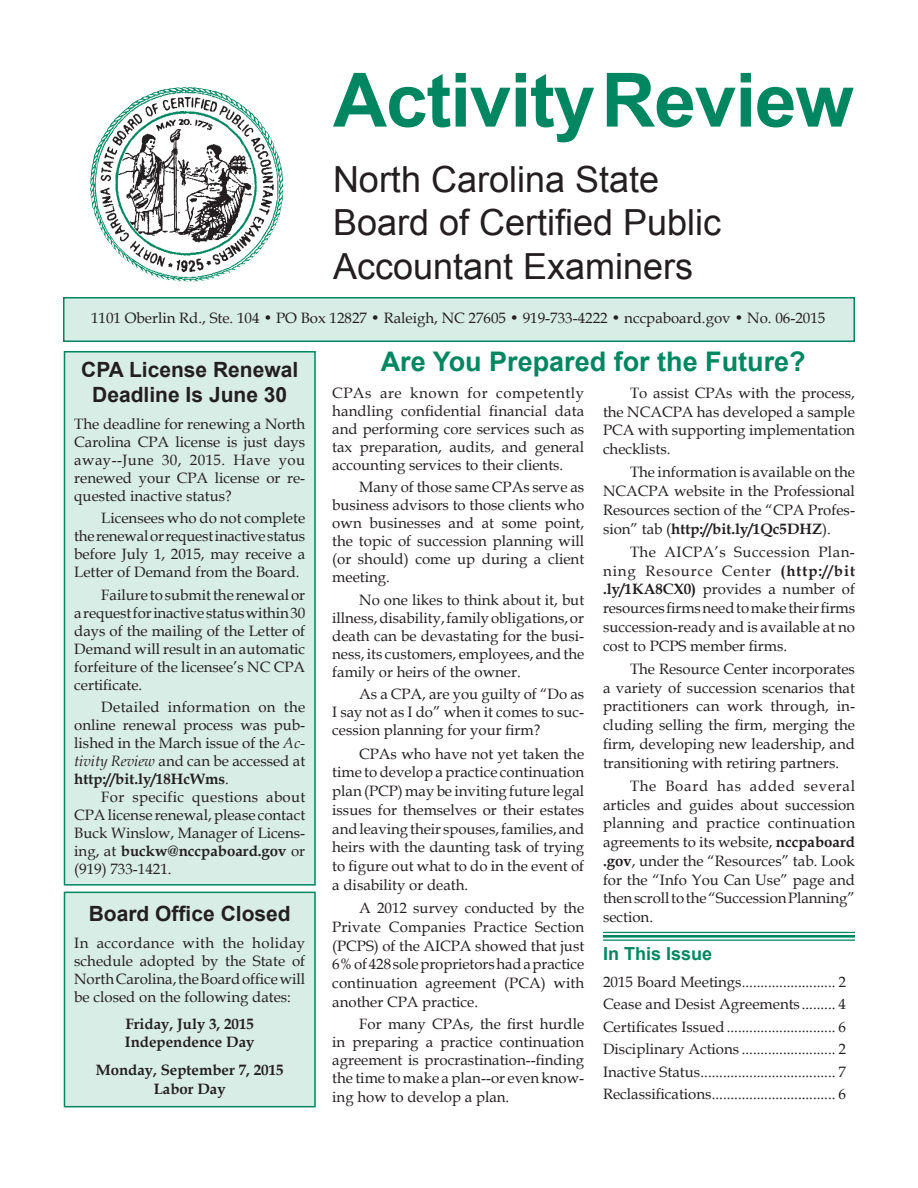
<style>
.page{position:relative;width:918px;height:1188px;background:#fff}
.page>*{position:absolute;margin:0;border:0;box-sizing:border-box;transform-origin:0 0}
.t1{font:700 75px "Arial";letter-spacing:-.015em;color:#008761}
.t2{font:36px/43.2px "Arial";color:#231f20}
.t3{font:700 27px "Arial";color:#008761}
.t4{font:700 21px/25.2px "Arial";color:#231f20;text-align:center}
.t5{font:700 18px "Arial";color:#008761}
.t6{font:15px/18px "Book Antiqua";color:#231f20;text-align:justify}
.t7{font:700 15px/18.8px "Book Antiqua";color:#231f20}
.s1{font-style:italic}
.s2{font-weight:700}
</style>
<div class="page">
<div style="left:63px;top:297px;width:792px;height:45px;background:#d9ede7;border:2px solid #008761"></div>
<img style="left:203px;top:95px;width:28px;height:185px">
<img style="left:90px;top:87px;width:113px;height:195px">
<hr style="left:603px;top:932px;width:252px;height:1px;background:#008761">
<hr style="left:603px;top:935px;width:252px;height:3px;background:#008761">
<hr style="left:603px;top:940px;width:252px;height:1px;background:#008761">
<div style="left:64px;top:352px;width:251px;height:533px;background:#d9ede7"></div>
<div style="left:64px;top:351px;width:252px;height:535px;border:2px solid #008761"></div>
<div style="left:64px;top:892px;width:251px;height:215px;background:#d9ede7"></div>
<div style="left:64px;top:892px;width:252px;height:215px;border:2px solid #008761"></div>
<h1 class="t1" style="left:333px;top:50px;width:522px">Activity Review</h1>
<h2 class="t2" style="left:333px;top:158px;width:390px">North Carolina State<br>Board of Certified Public<br>Accountant Examiners</h2>
<p class="t6" style="left:91px;top:309px;width:736px">1101 Oberlin Rd., Ste. 104 • PO Box 12827 • Raleigh, NC 27605 • 919-733-4222 • nccpaboard.gov • No. 06-2015</p>
<h3 class="t4" style="left:81px;top:357px;width:219px">CPA License Renewal<br>Deadline Is June 30</h3>
<p class="t6" style="left:74px;top:415px;width:233px">The deadline for renewing a North Carolina CPA license is just days away--June 30, 2015. Have you renewed your CPA license or re&shy;quested inactive status?</p>
<p class="t6" style="left:74px;top:509px;width:233px;text-indent:27px">Licensees who do not complete the renewal or request inactive status before July 1, 2015, may receive a Letter of Demand from the Board.</p>
<p class="t6" style="left:74px;top:586px;width:233px;text-indent:27px">Failure to submit the renewal or a request for inactive status within 30 days of the mailing of the Letter of Demand will result in an automatic forfeiture of the licensee’s NC CPA certificate.</p>
<p class="t6" style="left:74px;top:698px;width:233px;text-indent:27px">Detailed information on the online renewal process was pub&shy;lished in the March issue of the <span class="s1">Ac&shy;tivity Review</span> and can be accessed at <span class="s2">http://bit.ly/18HcWms</span>.</p>
<p class="t6" style="left:74px;top:788px;width:233px;text-indent:27px">For specific questions about CPA license renewal, please contact Buck Winslow, Manager of Licens&shy;ing, at <span class="s2">buckw@nccpaboard.gov</span> or (919) 733-1421.</p>
<h3 class="t4" style="left:89px;top:901px;width:203px">Board Office Closed</h3>
<p class="t6" style="left:74px;top:933px;width:233px">In accordance with the holiday schedule adopted by the State of North Carolina, the Board office will be closed on the following dates:</p>
<p class="t7" style="left:125px;top:1014px;width:131px">Friday, July 3, 2015<br>Independence Day</p>
<p class="t7" style="left:96px;top:1061px;width:189px;text-align:center">Monday, September 7, 2015<br>Labor Day</p>
<h3 class="t3" style="left:381px;top:343px;width:427px">Are You Prepared for the Future?</h3>
<p class="t6" style="left:332px;top:383px;width:254px">CPAs are known for competently handling confidential financial data and performing core services such as tax preparation, audits, and general accounting services to their clients.</p>
<p class="t6" style="left:332px;top:478px;width:254px;text-indent:27px">Many of those same CPAs serve as business advisors to those clients who own businesses and at some point, the topic of succession planning will (or should) come up during a client meeting.</p>
<p class="t6" style="left:332px;top:590px;width:254px;text-indent:27px">No one likes to think about it, but illness, disability, family obligations, or death can be devastating for the busi&shy;ness, its customers, employees, and the family or heirs of the owner.</p>
<p class="t6" style="left:332px;top:685px;width:254px;text-indent:27px">As a CPA, are you guilty of “Do as I say not as I do” when it comes to suc&shy;cession planning for your firm?</p>
<p class="t6" style="left:332px;top:744px;width:254px;line-height:18.8px;text-indent:27px">CPAs who have not yet taken the time to develop a practice continuation plan (PCP) may be inviting future legal issues for themselves or their estates and leaving their spouses, families, and heirs with the daunting task of trying to figure out what to do in the event of a disability or death.</p>
<p class="t6" style="left:332px;top:898px;width:254px;line-height:18.8px;text-indent:27px">A 2012 survey conducted by the Private Companies Practice Section (PCPS) of the AICPA showed that just 6% of 428 sole proprietors had a practice continuation agreement (PCA) with another CPA practice.</p>
<p class="t6" style="left:332px;top:1015px;width:254px;text-indent:27px">For many CPAs, the first hurdle in preparing a practice continuation agreement is procrastination--finding the time to make a plan--or even know&shy;ing how to develop a plan.</p>
<p class="t6" style="left:603px;top:383px;width:254px;line-height:18.8px;text-indent:27px">To assist CPAs with the process, the NCACPA has developed a sample PCA with supporting implementation checklists.</p>
<p class="t6" style="left:603px;top:463px;width:254px;line-height:18.8px;text-indent:27px">The information is available on the NCACPA website in the Professional Resources section of the “CPA Profes&shy;sion” tab (<span class="s2">http://bit.ly/1Qc5DHZ</span>).</p>
<p class="t6" style="left:603px;top:542px;width:254px;line-height:18.8px;text-indent:27px">The AICPA’s Succession Plan&shy;ning Resource Center <span class="s2">(http://bit .ly/1KA8CX0)</span> provides a number of resources firms need to make their firms succession-ready and is available at no cost to PCPS member firms.</p>
<p class="t6" style="left:603px;top:659px;width:254px;line-height:18.8px;text-indent:27px">The Resource Center incorporates a variety of succession scenarios that practitioners can work through, in&shy;cluding selling the firm, merging the firm, developing new leadership, and transitioning with retiring partners.</p>
<p class="t6" style="left:603px;top:776px;width:254px;line-height:18.8px;text-indent:27px">The Board has added several articles and guides about succession planning and practice continuation agreements to its website, <span class="s2">nccpaboard .gov</span>, under the “Resources” tab. Look for the “Info You Can Use” page and then scroll to the “Succession Planning” section.</p>
<p class="t5" style="left:603px;top:941px;width:111px">In This Issue</p>
<p class="t6" style="left:603px;top:970px;width:244px;line-height:22.5px">2015 Board Meetings......................... 2<br>Cease and Desist Agreements ......... 4<br>Certificates Issued............................. 6<br>Disciplinary Actions ......................... 2<br>Inactive Status.................................... 7<br>Reclassifications................................. 6</p>
</div>
